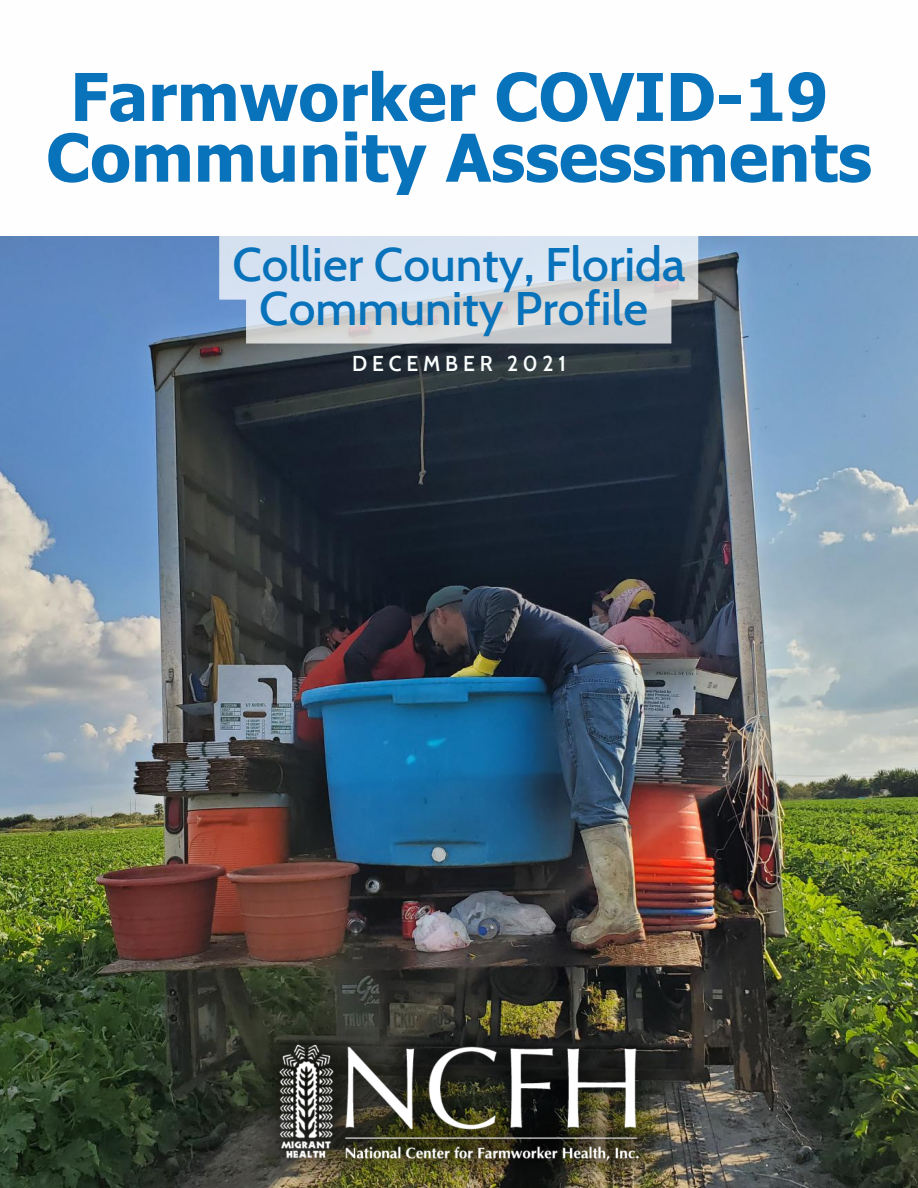
<style>
.page{position:relative;width:918px;height:1188px;background:#fff}
.page>*{position:absolute;margin:0;border:0;box-sizing:border-box;transform-origin:0 0}
.t1{font:700 66px "Tahoma";color:#0872ba}
.t2{font:500 48px "Cabin";color:#0872ba}
.t3{font:600 21px "Cabin";letter-spacing:.23em;color:#f9fdfc}
</style>
<div class="page">
<img style="left:0;top:236px;width:918px;height:952px">
<img style="left:227px;top:988px;width:464px;height:200px">
<svg style="left:219px;top:236px;width:479px;height:108px;background:#cdd5de"></svg>
<p class="t1" style="left:70px;top:55px;width:760px">Farmworker COVID-19</p>
<p class="t1" style="left:46px;top:116px;width:827px">Community Assessments</p>
<p class="t2" style="left:232px;top:234px;width:455px">Collier County, Florida</p>
<p class="t2" style="left:259px;top:278px;width:390px">Community Profile</p>
<p class="t3" style="left:352px;top:351px;width:215px">DECEMBER 2021</p>
</div>
